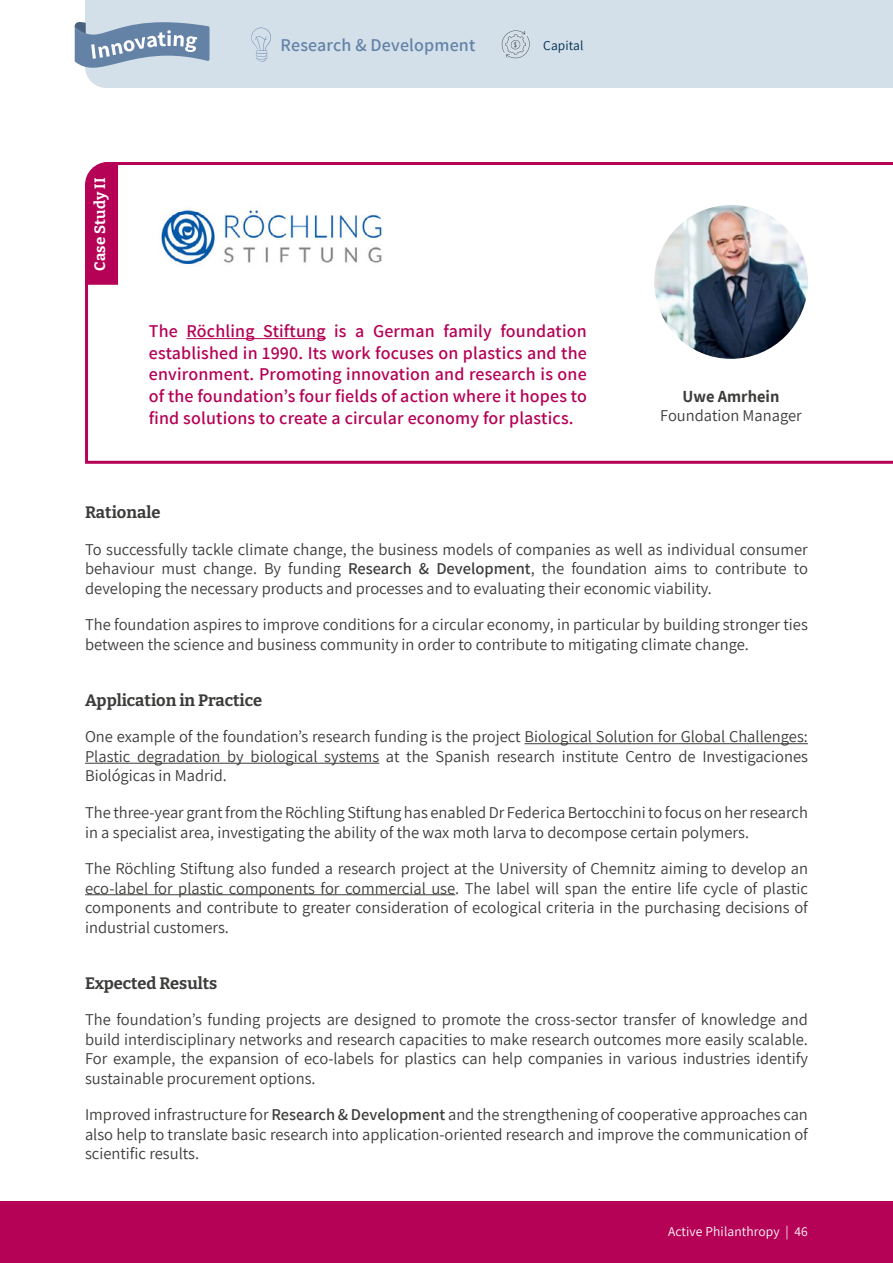
<style>
.page{position:relative;width:893px;height:1263px;background:#fff}
.page>*{position:absolute;margin:0;border:0;box-sizing:border-box;transform-origin:0 0}
.Case_Study_Subline{font:600 18px/21.6px "Assistant";letter-spacing:.01em;color:#b50156;text-align:justify}
.t1{font:600 18px "Assistant";letter-spacing:.01em;color:#6382a6}
.Body_Copy{font:16.5px/19.5px "Assistant";color:#3c3c3b;text-align:justify}
.Body_Head{font:100 16.5px "Bitter";color:#3c3c3b}
.Interview_Titel{font:16.5px/19.5px "Assistant";color:#3c3c3b;text-align:center}
.Title_2{font:100 15px "Bitter";letter-spacing:.01em;color:#fff}
.t2{font:13.5px "Assistant";letter-spacing:.01em;color:#fff}
.t3{font:13.5px "Assistant";letter-spacing:.01em;color:#002c4d}
.s1{font-weight:700}
.s2{font-weight:600}
</style>
<div class="page">
<div style="left:0;top:1202px;width:893px;height:61px;background:#b50156"></div>
<div style="left:85px;top:0;width:808px;height:88px;background:#d3e0ea"></div>
<svg style="left:74px;top:19px;width:135px;height:49px;background:#94aac3"></svg>
<svg style="left:251px;top:28px;width:20px;height:35px"></svg>
<svg style="left:501px;top:30px;width:32px;height:29px"></svg>
<hr style="left:524px;top:743px;width:284px;height:1px;background:#3c3c3b">
<hr style="left:85px;top:763px;width:294px;height:1px;background:#3c3c3b">
<hr style="left:85px;top:894px;width:370px;height:1px;background:#3c3c3b">
<svg style="left:85px;top:162px;width:808px;height:302px"></svg>
<hr style="left:186px;top:338px;width:140px;height:1px;background:#b50156">
<img style="left:149px;top:188px;width:260px;height:100px">
<img style="left:654px;top:205px;width:154px;height:154px;border-radius:77px">
<p class="t1" style="left:281px;top:32px;width:196px">Research &amp; Development</p>
<p class="t3" style="left:543px;top:36px;width:42px">Capital</p>
<p class="Title_2" style="left:90px;top:271px;width:94px;rotate:-90deg">Case Study II</p>
<p class="Case_Study_Subline" style="left:149px;top:320px;width:439px">The Röchling Stiftung is a German family foundation established in 1990. Its work focuses on plastics and the environment. Promoting innovation and research is one of the foundation’s four fields of action where it hopes to find solutions to create a circular economy for plastics.</p>
<p class="Interview_Titel" style="left:660px;top:386px;width:143px"><span class="s1">Uwe Amrhein<br></span>Foundation Manager</p>
<p class="Body_Head" style="left:85px;top:502px;width:77px">Rationale</p>
<p class="Body_Copy" style="left:85px;top:539px;width:724px">To successfully tackle climate change, the business models of companies as well as individual consumer behaviour must change. By funding <span class="s2">Research &amp; Development</span>, the foundation aims to contribute to developing the necessary products and processes and to evaluating their economic viability.</p>
<p class="Body_Copy" style="left:85px;top:614px;width:724px">The foundation aspires to improve conditions for a circular economy, in particular by building stronger ties between the science and business community in order to contribute to mitigating climate change.</p>
<p class="Body_Head" style="left:85px;top:690px;width:179px">Application in Practice</p>
<p class="Body_Copy" style="left:85px;top:726px;width:724px">One example of the foundation’s research funding is the project Biological Solution for Global Challenges:<br>Plastic degradation by biological systems at the Spanish research institute Centro de Investigaciones Biológicas in Madrid.</p>
<p class="Body_Copy" style="left:85px;top:802px;width:724px">The three-year grant from the Röchling Stiftung has enabled Dr Federica Bertocchini to focus on her research in a specialist area, investigating the ability of the wax moth larva to decompose certain polymers.</p>
<p class="Body_Copy" style="left:85px;top:858px;width:724px">The Röchling Stiftung also funded a research project at the University of Chemnitz aiming to develop an eco-label for plastic components for commercial use. The label will span the entire life cycle of plastic components and contribute to greater consideration of ecological criteria in the purchasing decisions of industrial customers.</p>
<p class="Body_Head" style="left:85px;top:972px;width:134px">Expected Results</p>
<p class="Body_Copy" style="left:85px;top:1009px;width:724px">The foundation’s funding projects are designed to promote the cross-sector transfer of knowledge and build interdisciplinary networks and research capacities to make research outcomes more easily scalable.<br>For example, the expansion of eco-labels for plastics can help companies in various industries identify sustainable procurement options.</p>
<p class="Body_Copy" style="left:85px;top:1104px;width:724px">Improved infrastructure for <span class="s2">Research &amp; Development</span> and the strengthening of cooperative approaches can also help to translate basic research into application-oriented research and improve the communication of scientific results.</p>
<p class="t2" style="left:668px;top:1222px;width:141px">Active Philanthropy | 46</p>
</div>
